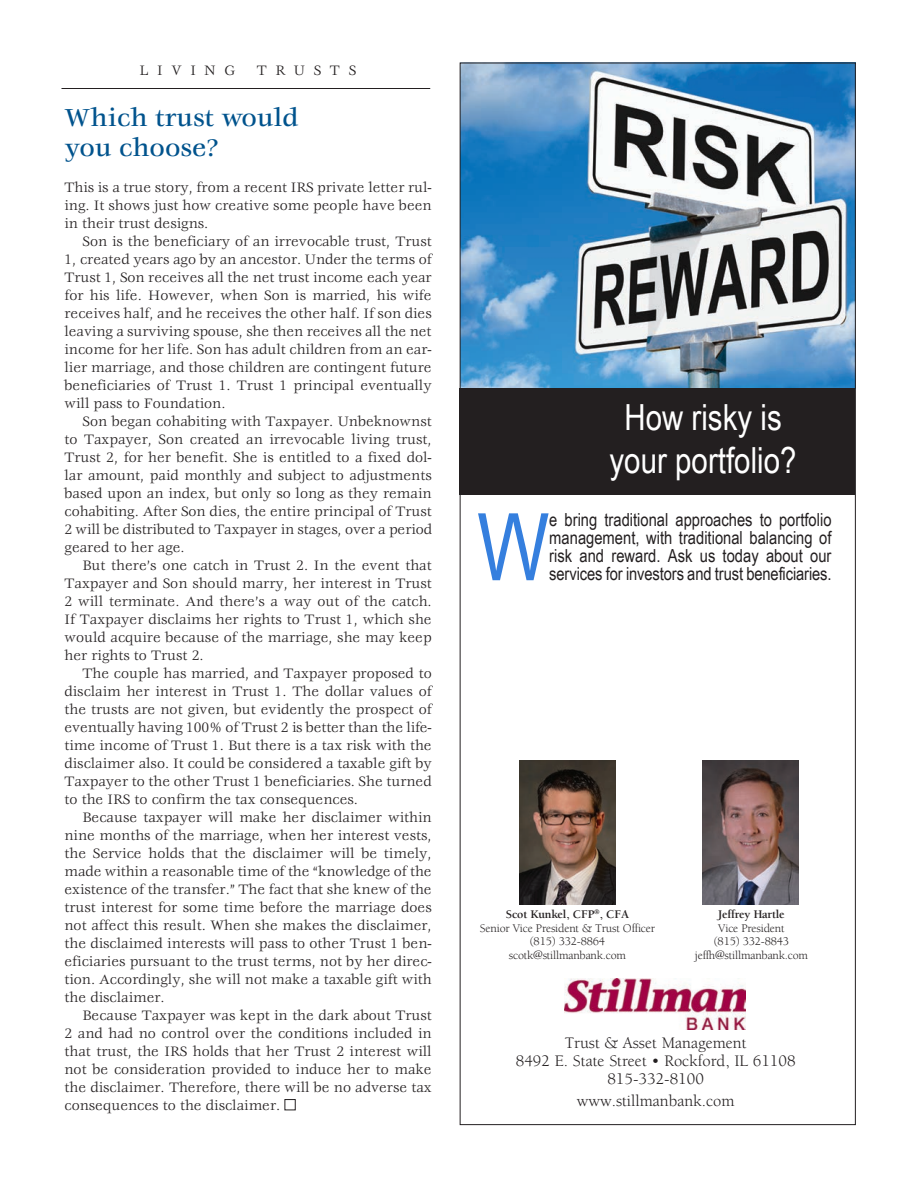
<style>
.page{position:relative;width:918px;height:1188px;background:#fff}
.page>*{position:absolute;margin:0;border:0;box-sizing:border-box;transform-origin:0 0}
.Body_no_indent{font:93.45px "Arial Narrow";color:#357fde}
.t1{font:36px/43.2px "Arial Narrow";color:#fff;text-align:center}
.p_4_headlines{font:500 27px/30px "Veljovic";color:#00538d}
.Body_no_indent-2{font:18px/18px "Arial Narrow";letter-spacing:-.005em;color:#231f20;text-align:justify}
.t2{font:16.5px/18px "Berkeley";color:#231f20;text-align:center}
.Body{font:15px/18px "Veljovic";color:#231f20;text-align:justify}
.Body_no_indent-3{font:15px/18px "Veljovic";color:#231f20;text-align:justify}
.Page_4_Banner_text{font:15px "Veljovic";letter-spacing:.58em;color:#231f20}
.t3{font:12px/13.5px "Berkeley";letter-spacing:-.015em;color:#231f20;text-align:center}
.s1{font-weight:700}
</style>
<div class="page">
<img style="left:462px;top:65px;width:392px;height:323px">
<hr style="left:62px;top:88px;width:368px;height:1px;background:#231f20">
<div style="left:285px;top:1099px;width:11px;height:11px;border:1px solid #231f20"></div>
<div style="left:460px;top:388px;width:395px;height:107px;background:#231f20"></div>
<img style="left:565px;top:978px;width:181px;height:51px">
<img style="left:519px;top:760px;width:97px;height:144px">
<img style="left:702px;top:760px;width:97px;height:144px">
<p class="Page_4_Banner_text" style="left:140px;top:62px;width:97px">LIVING</p>
<p class="Page_4_Banner_text" style="left:257px;top:62px;width:101px">TRUSTS</p>
<p class="p_4_headlines" style="left:64px;top:104px;width:235px">Which trust would you choose?</p>
<p class="Body_no_indent-3" style="left:64px;top:179px;width:369px">This is a true story, from a recent IRS private letter rul&shy;ing. It shows just how creative some people have been in their trust designs.</p>
<p class="Body" style="left:64px;top:233px;width:369px;text-indent:18px">Son is the beneficiary of an irrevocable trust, Trust 1, created years ago by an ancestor. Under the terms of Trust 1, Son receives all the net trust income each year for his life. However, when Son is married, his wife receives half, and he receives the other half. If son dies leaving a surviving spouse, she then receives all the net income for her life. Son has adult children from an ear&shy;lier marriage, and those children are contingent future beneficiaries of Trust 1. Trust 1 principal eventually will pass to Foundation.</p>
<p class="Body" style="left:64px;top:413px;width:369px;text-indent:18px">Son began cohabiting with Taxpayer. Unbeknownst to Taxpayer, Son created an irrevocable living trust, Trust 2, for her benefit. She is entitled to a fixed dol&shy;lar amount, paid monthly and subject to adjustments based upon an index, but only so long as they remain cohabiting. After Son dies, the entire principal of Trust 2 will be distributed to Taxpayer in stages, over a period geared to her age.</p>
<p class="Body" style="left:64px;top:557px;width:369px;text-indent:18px">But there’s one catch in Trust 2. In the event that Taxpayer and Son should marry, her interest in Trust 2 will terminate. And there’s a way out of the catch.<br>If Taxpayer disclaims her rights to Trust 1, which she would acquire because of the marriage, she may keep her rights to Trust 2.</p>
<p class="Body" style="left:64px;top:665px;width:369px;text-indent:18px">The couple has married, and Taxpayer proposed to disclaim her interest in Trust 1. The dollar values of the trusts are not given, but evidently the prospect of eventually having 100% of Trust 2 is better than the life&shy;time income of Trust 1. But there is a tax risk with the disclaimer also. It could be considered a taxable gift by Taxpayer to the other Trust 1 beneficiaries. She turned to the IRS to confirm the tax consequences.</p>
<p class="Body" style="left:64px;top:809px;width:369px;text-indent:18px">Because taxpayer will make her disclaimer within nine months of the marriage, when her interest vests, the Service holds that the disclaimer will be timely, made within a reasonable time of the “knowledge of the existence of the transfer.” The fact that she knew of the trust interest for some time before the marriage does not affect this result. When she makes the disclaimer, the disclaimed interests will pass to other Trust 1 ben&shy;eficiaries pursuant to the trust terms, not by her direc&shy;tion. Accordingly, she will not make a taxable gift with the disclaimer.</p>
<p class="Body" style="left:64px;top:1007px;width:369px;text-indent:18px">Because Taxpayer was kept in the dark about Trust 2 and had no control over the conditions included in that trust, the IRS holds that her Trust 2 interest will not be consideration provided to induce her to make the disclaimer. Therefore, there will be no adverse tax consequences to the disclaimer.</p>
<p class="t1" style="left:610px;top:395px;width:189px">How risky is your portfolio?</p>
<p class="Body_no_indent" style="left:477px;top:479px;width:74px">W</p>
<p class="Body_no_indent-2" style="left:549px;top:510px;width:284px">e bring traditional approaches to portfolio management, with traditional balancing of risk and reward. Ask us today about our services for investors and trust beneficiaries.</p>
<p class="t3" style="left:480px;top:908px;width:177px"><span class="s1">Scot Kunkel, CFP</span><sup>®</sup><span class="s1">, CFA<br></span>Senior Vice President &amp; Trust Officer (815) 332-8864 scotk@stillmanbank.com</p>
<p class="t3" style="left:695px;top:908px;width:115px"><span class="s1">Jeffrey Hartle<br></span>Vice President<br>(815) 332-8843 jeffh@stillmanbank.com</p>
<p class="t2" style="left:516px;top:1034px;width:281px">Trust &amp; Asset Management<br>8492 E. State Street • Rockford, IL 61108<br>815-332-8100</p>
<p class="t2" style="left:577px;top:1092px;width:159px">www.stillmanbank.com</p>
</div>
